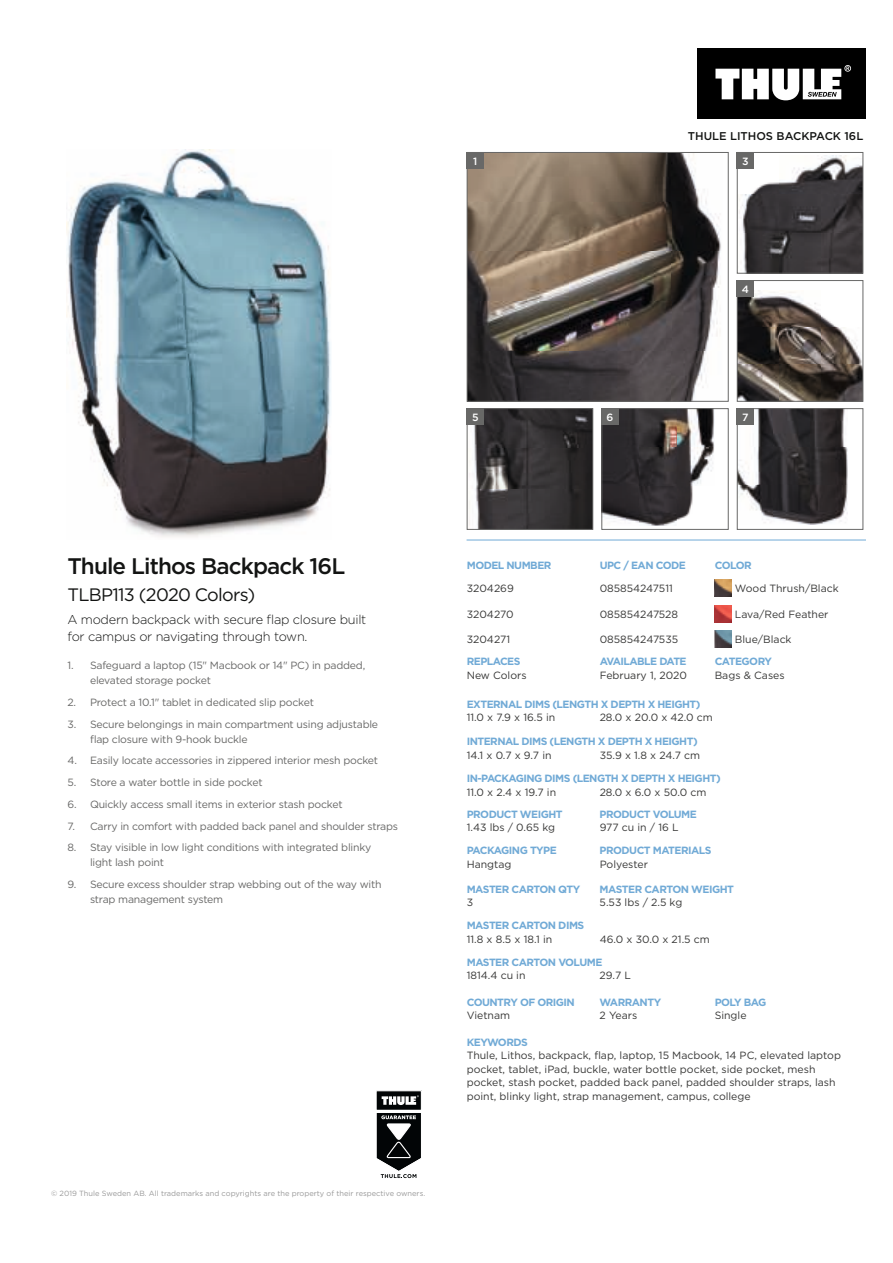
<style>
.page{position:relative;width:893px;height:1263px;background:#fff}
.page>*{position:absolute;margin:0;border:0;box-sizing:border-box;transform-origin:0 0}
.t1{font:500 22.5px "Gotham";letter-spacing:-.04em;color:#131413}
.t2{font:18px "Gotham";letter-spacing:-.04em;color:#131413}
.t3{font:300 12.75px/16.5px "Gotham";letter-spacing:-.02em;color:#131413}
.t4{font:500 11.25px "Gotham";color:#131413}
.t5{font:10.5px/13.5px "Gotham";color:#373736}
.t6{font:10.5px/15px "Gotham";letter-spacing:-.02em;color:#686867}
.t7{font:700 10.5px "Gotham";letter-spacing:-.05em;color:#71aad6}
.t8{font:500 10.5px "Gotham";color:#fff}
.t9{font:7.5px "Gotham";color:#999}
</style>
<div class="page">
<div style="left:698px;top:48px;width:168px;height:70px;background:#000"></div>
<svg style="left:715px;top:65px;width:136px;height:35px"></svg>
<hr style="left:467px;top:540px;width:399px;height:1px;background:#71aad6">
<svg style="left:376px;top:1090px;width:46px;height:88px"></svg>
<img style="left:66px;top:149px;width:265px;height:388px">
<img style="left:715px;top:579px;width:17px;height:17px">
<img style="left:715px;top:605px;width:17px;height:17px">
<img style="left:715px;top:630px;width:17px;height:17px">
<img style="left:469px;top:154px;width:252px;height:246px">
<div style="left:467px;top:152px;width:262px;height:250px;border:1px solid #686867"></div>
<div style="left:467px;top:152px;width:17px;height:17px;background:#686867"></div>
<img style="left:469px;top:410px;width:122px;height:118px">
<div style="left:467px;top:408px;width:126px;height:122px;border:1px solid #686867"></div>
<div style="left:467px;top:408px;width:17px;height:17px;background:#686867"></div>
<img style="left:739px;top:291px;width:122px;height:109px">
<div style="left:737px;top:280px;width:126px;height:122px;border:1px solid #686867"></div>
<div style="left:737px;top:280px;width:17px;height:17px;background:#686867"></div>
<img style="left:739px;top:155px;width:122px;height:117px">
<div style="left:737px;top:152px;width:126px;height:122px;border:1px solid #686867"></div>
<div style="left:737px;top:152px;width:17px;height:17px;background:#686867"></div>
<img style="left:739px;top:410px;width:108px;height:114px">
<div style="left:737px;top:408px;width:126px;height:122px;border:1px solid #686867"></div>
<div style="left:737px;top:408px;width:17px;height:17px;background:#686867"></div>
<img style="left:603px;top:410px;width:112px;height:116px">
<div style="left:601px;top:408px;width:128px;height:122px;border:1px solid #686867"></div>
<div style="left:601px;top:408px;width:18px;height:17px;background:#686867"></div>
<p class="t8" style="left:473px;top:156px;width:6px">1</p>
<p class="t8" style="left:472px;top:412px;width:8px">5</p>
<p class="t4" style="left:688px;top:131px;width:177px">THULE LITHOS BACKPACK 16L</p>
<p class="t8" style="left:742px;top:156px;width:8px">3</p>
<p class="t8" style="left:742px;top:284px;width:9px">4</p>
<p class="t8" style="left:607px;top:412px;width:8px">6</p>
<p class="t8" style="left:742px;top:412px;width:8px">7</p>
<h1 class="t1" style="left:67px;top:556px;width:279px">Thule Lithos Backpack 16L</h1>
<h2 class="t2" style="left:67px;top:586px;width:189px">TLBP113 (2020 Colors)</h2>
<p class="t3" style="left:67px;top:612px;width:300px">A modern backpack with secure flap closure built for campus or navigating through town.</p>
<p class="t6" style="left:90px;top:658px;width:277px;text-indent:-22px">1. Safeguard a laptop (15" Macbook or 14" PC) in padded, elevated storage pocket</p>
<p class="t6" style="left:67px;top:695px;width:248px">2. Protect a 10.1" tablet in dedicated slip pocket</p>
<p class="t6" style="left:90px;top:717px;width:290px;text-indent:-22px">3. Secure belongings in main compartment using adjustable flap closure with 9-hook buckle</p>
<p class="t6" style="left:67px;top:754px;width:312px">4. Easily locate accessories in zippered interior mesh pocket</p>
<p class="t6" style="left:67px;top:775px;width:197px">5. Store a water bottle in side pocket</p>
<p class="t6" style="left:67px;top:797px;width:277px">6. Quickly access small items in exterior stash pocket</p>
<p class="t6" style="left:67px;top:819px;width:332px">7. Carry in comfort with padded back panel and shoulder straps</p>
<p class="t6" style="left:90px;top:840px;width:283px;text-indent:-22px">8. Stay visible in low light conditions with integrated blinky light lash point</p>
<p class="t6" style="left:90px;top:877px;width:293px;text-indent:-22px">9. Secure excess shoulder strap webbing out of the way with strap management system</p>
<p class="t9" style="left:51px;top:1190px;width:376px">© 2019 Thule Sweden AB. All trademarks and copyrights are the property of their respective owners.</p>
<p class="t7" style="left:467px;top:561px;width:86px">MODEL NUMBER</p>
<p class="t7" style="left:600px;top:561px;width:88px">UPC / EAN CODE</p>
<p class="t7" style="left:715px;top:561px;width:38px">COLOR</p>
<p class="t5" style="left:467px;top:582px;width:49px">3204269</p>
<p class="t5" style="left:600px;top:582px;width:75px">085854247511</p>
<p class="t5" style="left:735px;top:582px;width:105px">Wood Thrush/Black</p>
<p class="t5" style="left:467px;top:608px;width:48px">3204270</p>
<p class="t5" style="left:600px;top:608px;width:80px">085854247528</p>
<p class="t5" style="left:735px;top:608px;width:95px">Lava/Red Feather</p>
<p class="t5" style="left:467px;top:633px;width:45px">3204271</p>
<p class="t5" style="left:600px;top:633px;width:80px">085854247535</p>
<p class="t5" style="left:735px;top:633px;width:58px">Blue/Black</p>
<p class="t7" style="left:467px;top:657px;width:55px">REPLACES</p>
<p class="t7" style="left:600px;top:657px;width:89px">AVAILABLE DATE</p>
<p class="t7" style="left:715px;top:657px;width:59px">CATEGORY</p>
<p class="t5" style="left:467px;top:669px;width:61px">New Colors</p>
<p class="t5" style="left:600px;top:669px;width:89px">February 1, 2020</p>
<p class="t5" style="left:715px;top:669px;width:71px">Bags &amp; Cases</p>
<p class="t7" style="left:467px;top:699px;width:235px">EXTERNAL DIMS (LENGTH X DEPTH X HEIGHT)</p>
<p class="t5" style="left:467px;top:711px;width:90px">11.0 x 7.9 x 16.5 in</p>
<p class="t5" style="left:600px;top:711px;width:115px">28.0 x 20.0 x 42.0 cm</p>
<p class="t7" style="left:467px;top:737px;width:232px">INTERNAL DIMS (LENGTH X DEPTH X HEIGHT)</p>
<p class="t5" style="left:467px;top:749px;width:86px">14.1 x 0.7 x 9.7 in</p>
<p class="t5" style="left:600px;top:749px;width:102px">35.9 x 1.8 x 24.7 cm</p>
<p class="t7" style="left:467px;top:774px;width:256px">IN-PACKAGING DIMS (LENGTH X DEPTH X HEIGHT)</p>
<p class="t5" style="left:467px;top:786px;width:91px">11.0 x 2.4 x 19.7 in</p>
<p class="t5" style="left:600px;top:786px;width:108px">28.0 x 6.0 x 50.0 cm</p>
<p class="t7" style="left:467px;top:809px;width:97px">PRODUCT WEIGHT</p>
<p class="t7" style="left:600px;top:809px;width:99px">PRODUCT VOLUME</p>
<p class="t5" style="left:467px;top:821px;width:90px">1.43 lbs / 0.65 kg</p>
<p class="t5" style="left:600px;top:821px;width:80px">977 cu in / 16 L</p>
<p class="t7" style="left:467px;top:846px;width:92px">PACKAGING TYPE</p>
<p class="t7" style="left:600px;top:846px;width:113px">PRODUCT MATERIALS</p>
<p class="t5" style="left:467px;top:858px;width:46px">Hangtag</p>
<p class="t5" style="left:600px;top:858px;width:50px">Polyester</p>
<p class="t7" style="left:467px;top:884px;width:115px">MASTER CARTON QTY</p>
<p class="t7" style="left:600px;top:884px;width:136px">MASTER CARTON WEIGHT</p>
<p class="t5" style="left:467px;top:896px;width:8px">3</p>
<p class="t5" style="left:600px;top:896px;width:84px">5.53 lbs / 2.5 kg</p>
<p class="t7" style="left:467px;top:921px;width:119px">MASTER CARTON DIMS</p>
<p class="t5" style="left:467px;top:933px;width:87px">11.8 x 8.5 x 18.1 in</p>
<p class="t5" style="left:600px;top:933px;width:112px">46.0 x 30.0 x 21.5 cm</p>
<p class="t7" style="left:467px;top:958px;width:137px">MASTER CARTON VOLUME</p>
<p class="t5" style="left:467px;top:969px;width:60px">1814.4 cu in</p>
<p class="t5" style="left:600px;top:969px;width:33px">29.7 L</p>
<p class="t7" style="left:467px;top:998px;width:110px">COUNTRY OF ORIGIN</p>
<p class="t7" style="left:600px;top:998px;width:63px">WARRANTY</p>
<p class="t7" style="left:715px;top:998px;width:53px">POLY BAG</p>
<p class="t5" style="left:467px;top:1009px;width:45px">Vietnam</p>
<p class="t5" style="left:600px;top:1009px;width:39px">2 Years</p>
<p class="t5" style="left:715px;top:1009px;width:33px">Single</p>
<p class="t7" style="left:467px;top:1037px;width:63px">KEYWORDS</p>
<p class="t5" style="left:467px;top:1049px;width:376px">Thule, Lithos, backpack, flap, laptop, 15 Macbook, 14 PC, elevated laptop pocket, tablet, iPad, buckle, water bottle pocket, side pocket, mesh pocket, stash pocket, padded back panel, padded shoulder straps, lash point, blinky light, strap management, campus, college</p>
</div>
